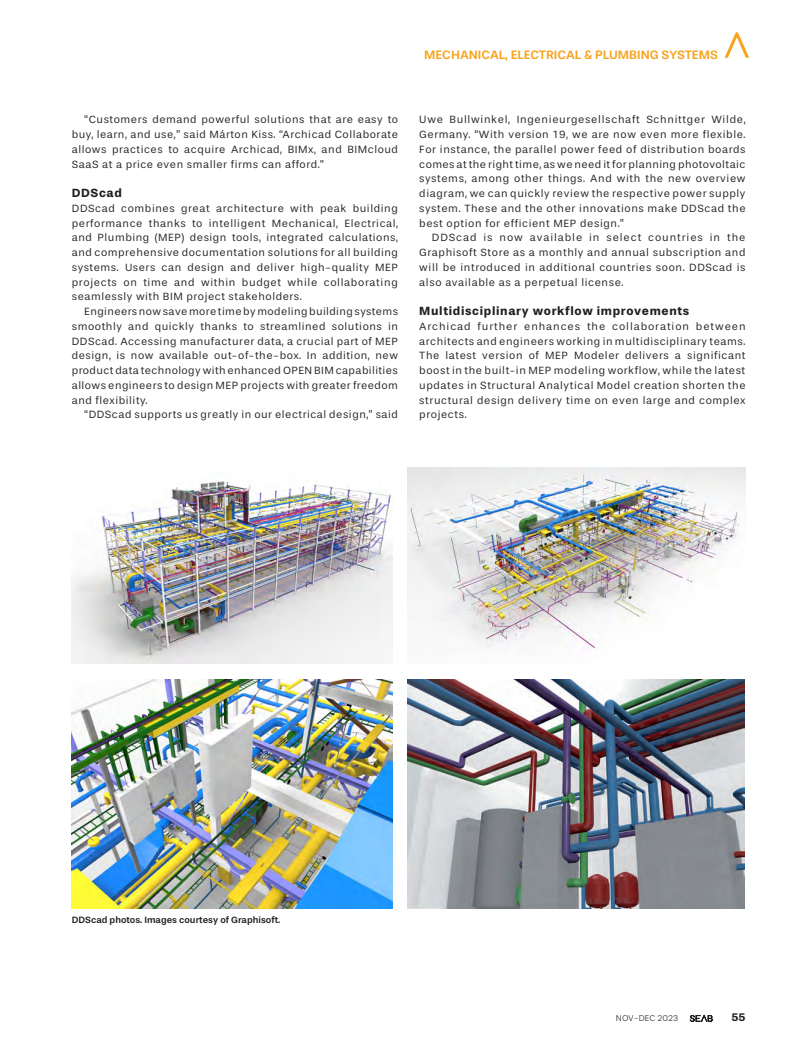
<style>
.page{position:relative;width:800px;height:1055px;background:#fff}
.page>*{position:absolute;margin:0;border:0;box-sizing:border-box;transform-origin:0 0}
.t1{font:500 12.5px "Stevie Sans";color:#f9a21c}
.t2{font:700 12.12px "Stevie Sans";letter-spacing:.055em;color:#231f20}
.t3{font:10.88px/14.8px "Stevie Sans";letter-spacing:.05em;color:#231f20;text-align:justify}
.t4{font:500 9.38px "Stevie Sans";color:#231f20}
.t5{font:300 8.75px "Stevie Sans";color:#231f20}
.s1{font-family:"Adam";font-weight:400}
.s2{font-weight:700;font-size:11.25px}
</style>
<div class="page">
<svg style="left:724px;top:32px;width:25px;height:26px"></svg>
<img style="left:72px;top:680px;width:320px;height:228px">
<img style="left:408px;top:680px;width:336px;height:228px">
<img style="left:72px;top:481px;width:320px;height:182px">
<img style="left:408px;top:468px;width:336px;height:181px">
<p class="t1" style="left:424px;top:47px;width:295px">MECHANICAL, ELECTRICAL &amp; PLUMBING SYSTEMS</p>
<p class="t3" style="left:72px;top:112px;width:328px;text-indent:12px">“Customers demand powerful solutions that are easy to buy, learn, and use,” said Márton Kiss. “Archicad Collaborate allows practices to acquire Archicad, BIMx, and BIMcloud SaaS at a price even smaller firms can afford.”</p>
<p class="t2" style="left:72px;top:186px;width:52px">DDScad</p>
<p class="t3" style="left:72px;top:201px;width:328px">DDScad combines great architecture with peak building performance thanks to intelligent Mechanical, Electrical, and Plumbing (MEP) design tools, integrated calculations, and comprehensive documentation solutions for all building systems. Users can design and deliver high-quality MEP projects on time and within budget while collaborating seamlessly with BIM project stakeholders.</p>
<p class="t3" style="left:72px;top:304px;width:328px;text-indent:12px">Engineers now save more time by modeling building systems smoothly and quickly thanks to streamlined solutions in DDScad. Accessing manufacturer data, a crucial part of MEP design, is now available out-of-the-box. In addition, new product data technology with enhanced OPEN BIM capabilities allows engineers to design MEP projects with greater freedom and flexibility.</p>
<p class="t3" style="left:84px;top:407px;width:315px">“DDScad supports us greatly in our electrical design,” said</p>
<p class="t3" style="left:419px;top:112px;width:328px">Uwe Bullwinkel, Ingenieurgesellschaft Schnittger Wilde, Germany. “With version 19, we are now even more flexible.<br>For instance, the parallel power feed of distribution boards comes at the right time, as we need it for planning photovoltaic systems, among other things. And with the new overview diagram, we can quickly review the respective power supply system. These and the other innovations make DDScad the best option for efficient MEP design.”</p>
<p class="t3" style="left:419px;top:230px;width:328px;text-indent:12px">DDScad is now available in select countries in the Graphisoft Store as a monthly and annual subscription and will be introduced in additional countries soon. DDScad is also available as a perpetual license.</p>
<p class="t2" style="left:419px;top:304px;width:271px">Multidisciplinary workflow improvements</p>
<p class="t3" style="left:419px;top:319px;width:328px">Archicad further enhances the collaboration between architects and engineers working in multidisciplinary teams.<br>The latest version of MEP Modeler delivers a significant boost in the built-in MEP modeling workflow, while the latest updates in Structural Analytical Model creation shorten the structural design delivery time on even large and complex projects.</p>
<p class="t4" style="left:72px;top:914px;width:210px">DDScad photos. Images courtesy of Graphisoft.</p>
<p class="t5" style="left:616px;top:1013px;width:131px">NOV-DEC 2023 <span class="s1">SEAB</span> <span class="s2">55</span></p>
</div>
